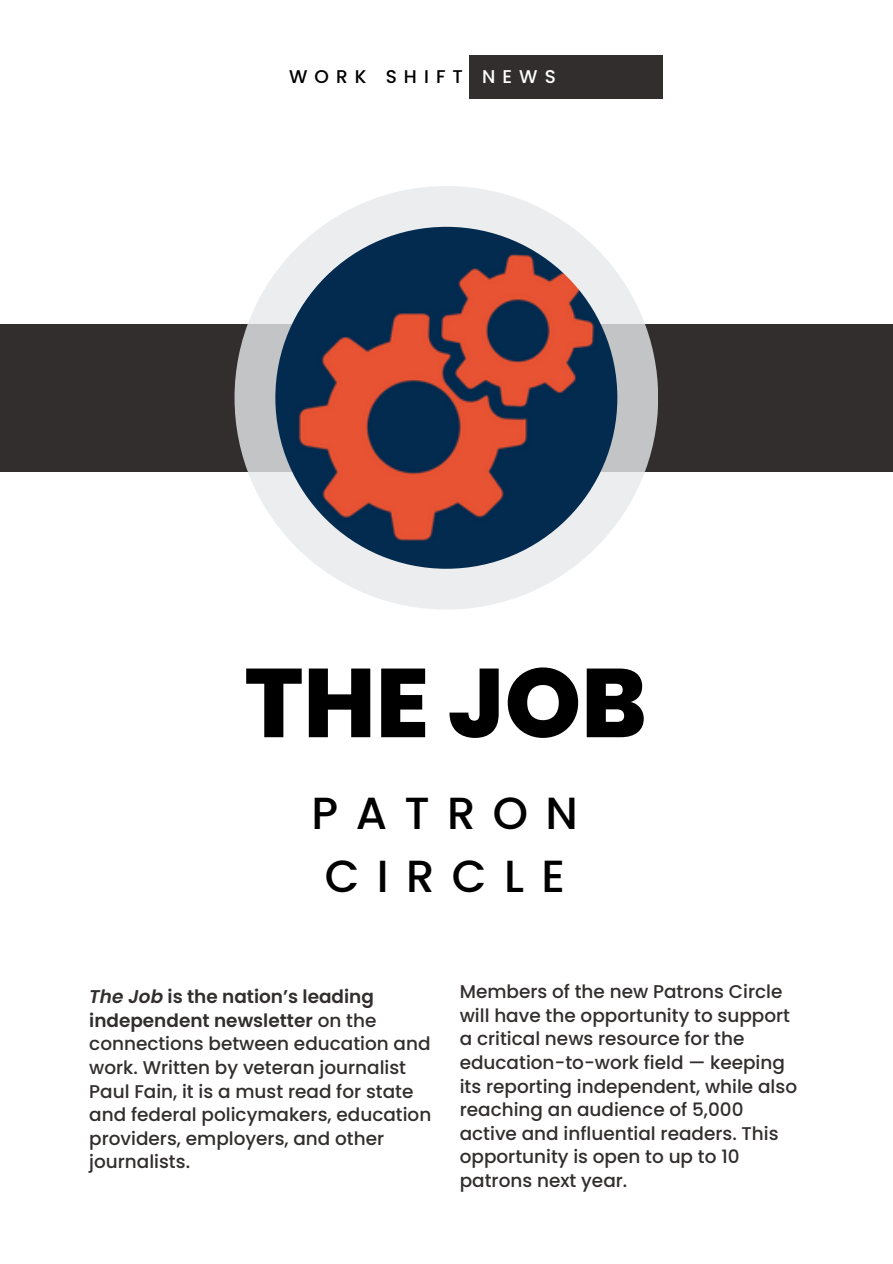
<style>
.page{position:relative;width:893px;height:1264px;background:#fff}
.page>*{position:absolute;margin:0;border:0;box-sizing:border-box;transform-origin:0 0}
.t1{font:800 97.35px "Poppins";color:#000}
.t2{font:500 45px/63px "Poppins";letter-spacing:.385em;color:#000}
.t3{font:500 18.45px/23.5px "Poppins";color:#312e2d}
.t4{font:500 18.45px "Poppins";letter-spacing:.385em;color:#000}
.s1{color:#fff}
.s2{font-weight:600;font-style:italic}
.s3{font-weight:600}
</style>
<div class="page">
<div style="left:0;top:324px;width:892px;height:147px;background:#312e2d"></div>
<svg style="left:234px;top:186px;width:424px;height:423px;background:#dee0e2"></svg>
<img style="left:275px;top:227px;width:342px;height:341px;border-radius:50%">
<div style="left:469px;top:55px;width:194px;height:44px;background:#312e2d"></div>
<p class="t4" style="left:289px;top:63px;width:268px">WORK SHIFT <span class="s1">NEWS</span></p>
<p class="t1" style="left:244px;top:635px;width:403px">THE JOB</p>
<p class="t2" style="left:311px;top:782px;width:268px">PATRON<br>CIRCLE</p>
<p class="t3" style="left:89px;top:984px;width:343px"><span class="s2">The Job</span> <span class="s3">is the nation’s leading independent newsletter</span> on the connections between education and work. Written by veteran journalist<br>Paul Fain, it is a must read for state and federal policymakers, education providers, employers, and other journalists.</p>
<p class="t3" style="left:459px;top:979px;width:339px">Members of the new Patrons Circle will have the opportunity to support a critical news resource for the education-to-work field — keeping its reporting independent, while also reaching an audience of 5,000 active and influential readers. This opportunity is open to up to 10 patrons next year.</p>
</div>
